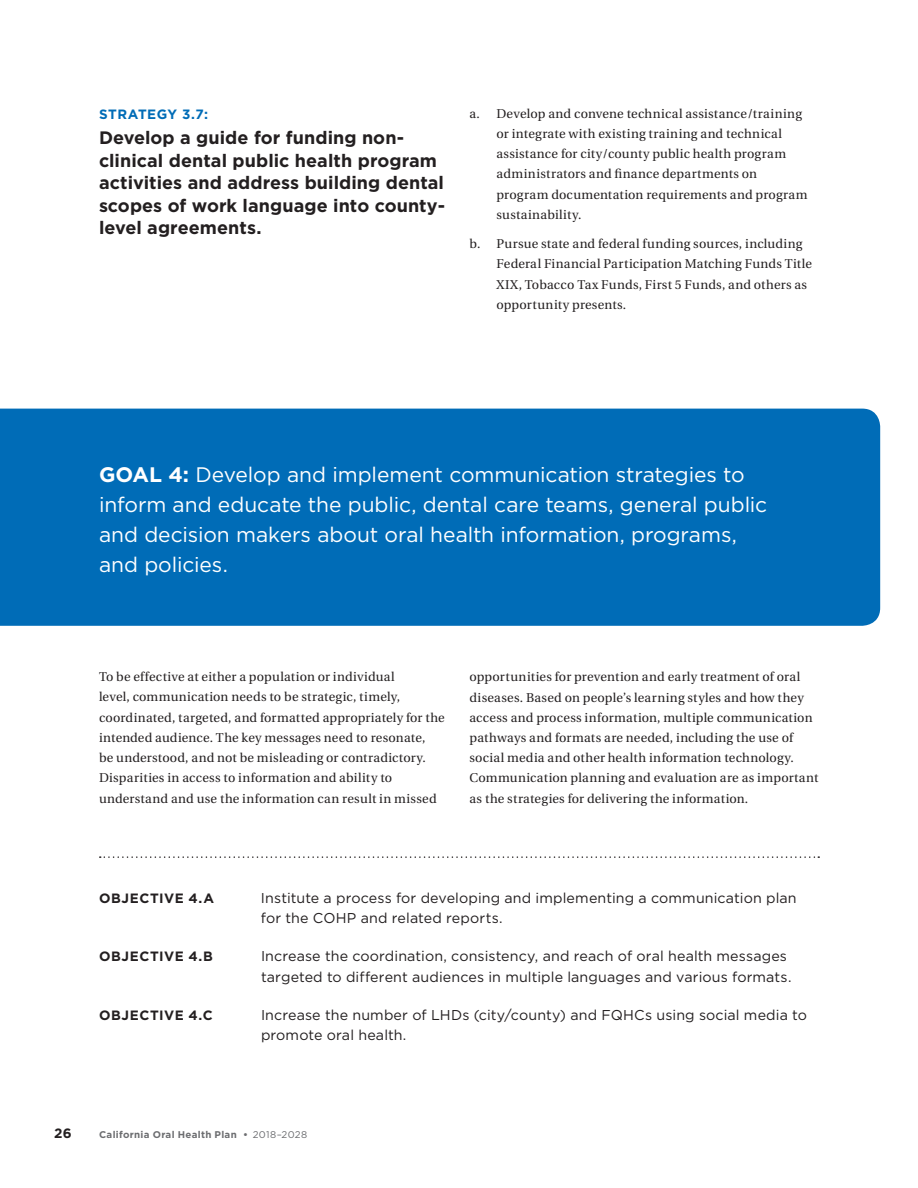
<style>
.page{position:relative;width:918px;height:1188px;background:#fff}
.page>*{position:absolute;margin:0;border:0;box-sizing:border-box;transform-origin:0 0}
.t1{font:21px/30px "Gotham";letter-spacing:-.005em;color:#fff}
.t2{font:700 18px/22.5px "Gotham";letter-spacing:.005em;color:#231f20}
.t3{font:14.25px/20.2px "Gotham";letter-spacing:.01em;color:#231f20}
.t4{font:700 13.5px "Gotham";letter-spacing:.04em;color:#231f20}
.t5{font:700 13.5px "Gotham";letter-spacing:.03em;color:#006cb7}
.t6{font:12.75px/20.2px "Utopia";letter-spacing:.015em;color:#231f20}
.t7{font:700 9.75px "Gotham";letter-spacing:.035em;color:#6c6d70}
.s1{font-weight:700}
.s2{font-weight:400}
</style>
<div class="page">
<div style="left:0;top:409px;width:880px;height:217px;background:#006cb7"></div>
<svg style="left:100px;top:856px;width:719px;height:2px"></svg>
<h5 class="t5" style="left:99px;top:106px;width:111px">STRATEGY 3.7:</h5>
<h5 class="t2" style="left:99px;top:126px;width:348px">Develop a guide for funding non&shy;clinical dental public health program activities and address building dental scopes of work language into county&shy;level agreements.</h5>
<p class="t6" style="left:497px;top:103px;width:313px;text-indent:-27px">a. Develop and convene technical assistance/training or integrate with existing training and technical assistance for city/county public health program administrators and finance departments on program documentation requirements and program sustainability.</p>
<p class="t6" style="left:497px;top:234px;width:317px;text-indent:-27px">b. Pursue state and federal funding sources, including Federal Financial Participation Matching Funds Title XIX, Tobacco Tax Funds, First 5 Funds, and others as opportunity presents.</p>
<h3 class="t1" style="left:99px;top:459px;width:670px"><span class="s1">GOAL 4:</span> Develop and implement communication strategies to inform and educate the public, dental care teams, general public and decision makers about oral health information, programs, and policies.</h3>
<p class="t6" style="left:99px;top:667px;width:347px">To be effective at either a population or individual<br>level, communication needs to be strategic, timely, coordinated, targeted, and formatted appropriately for the intended audience. The key messages need to resonate,<br>be understood, and not be misleading or contradictory.<br>Disparities in access to information and ability to understand and use the information can result in missed</p>
<p class="t6" style="left:470px;top:667px;width:351px">opportunities for prevention and early treatment of oral diseases. Based on people’s learning styles and how they access and process information, multiple communication pathways and formats are needed, including the use of social media and other health information technology.<br>Communication planning and evaluation are as important as the strategies for delivering the information.</p>
<p class="t4" style="left:99px;top:890px;width:117px">OBJECTIVE 4.A</p>
<p class="t3" style="left:261px;top:887px;width:537px">Institute a process for developing and implementing a communication plan for the COHP and related reports.</p>
<p class="t4" style="left:99px;top:949px;width:116px">OBJECTIVE 4.B</p>
<p class="t3" style="left:261px;top:946px;width:532px">Increase the coordination, consistency, and reach of oral health messages targeted to different audiences in multiple languages and various formats.</p>
<p class="t4" style="left:99px;top:1007px;width:115px">OBJECTIVE 4.C</p>
<p class="t3" style="left:261px;top:1004px;width:547px">Increase the number of LHDs (city/county) and FQHCs using social media to promote oral health.</p>
<p class="t4" style="left:54px;top:1125px;width:19px">26</p>
<p class="t7" style="left:99px;top:1129px;width:210px">California Oral Health Plan • <span class="s2">2018–2028</span></p>
</div>
